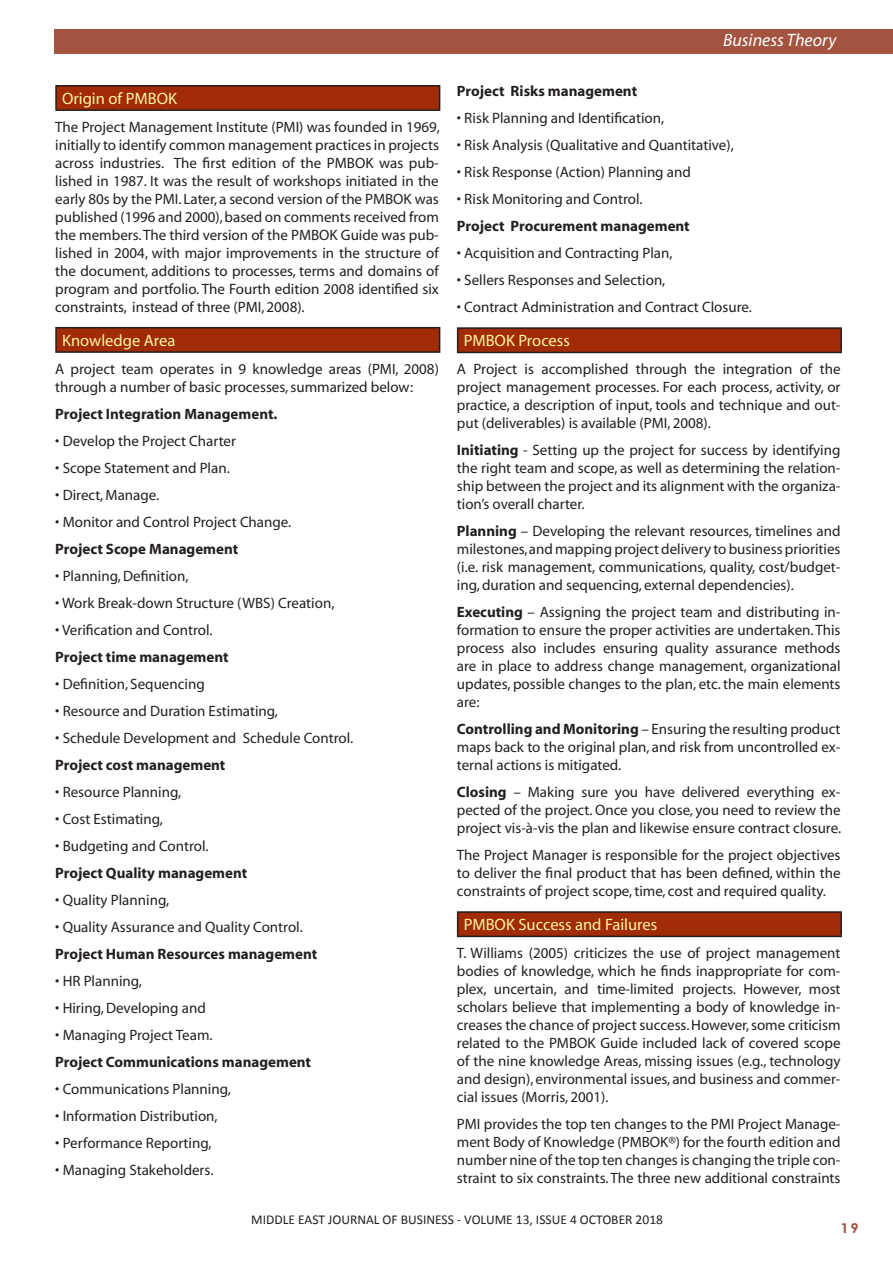
<style>
.page{position:relative;width:893px;height:1263px;background:#fff}
.page>*{position:absolute;margin:0;border:0;box-sizing:border-box;transform-origin:0 0}
.t1{font:italic 18px "Myriad";color:#fff}
.t2{font:16.5px "Myriad";color:#fdf5a1}
.t3{font:15px/18px "Myriad";color:#231f20;text-align:justify}
.t4{font:700 15px "Myriad";color:#231f20}
.t5{font:13.5px "Calibri";color:#231f20}
.t6{font:700 13.5px "Century Gothic";color:#a35440;scale:1.1 1}
.s1{font-weight:700}
</style>
<div class="page">
<div style="left:54px;top:30px;width:839px;height:24px;background:#a35440"></div>
<div style="left:56px;top:86px;width:384px;height:24px;background:#a12b05"></div>
<hr style="left:55px;top:85px;width:385px;height:2px;background:#231f20">
<hr style="left:55px;top:87px;width:2px;height:22px;background:#231f20">
<svg style="left:439px;top:87px;width:1px;height:22px"></svg>
<hr style="left:55px;top:109px;width:385px;height:2px;background:#231f20">
<div style="left:56px;top:328px;width:384px;height:24px;background:#a12b05"></div>
<hr style="left:55px;top:327px;width:385px;height:1px;background:#231f20">
<hr style="left:55px;top:328px;width:2px;height:23px;background:#231f20">
<svg style="left:439px;top:328px;width:1px;height:23px"></svg>
<hr style="left:55px;top:351px;width:385px;height:2px;background:#231f20">
<div style="left:458px;top:328px;width:383px;height:24px;background:#a12b05"></div>
<hr style="left:457px;top:327px;width:385px;height:2px;background:#231f20">
<svg style="left:457px;top:329px;width:1px;height:23px"></svg>
<hr style="left:840px;top:329px;width:2px;height:23px;background:#231f20">
<hr style="left:457px;top:352px;width:385px;height:1px;background:#231f20">
<div style="left:458px;top:912px;width:383px;height:24px;background:#a12b05"></div>
<hr style="left:457px;top:911px;width:385px;height:2px;background:#231f20">
<svg style="left:457px;top:913px;width:1px;height:23px"></svg>
<hr style="left:840px;top:913px;width:2px;height:23px;background:#231f20">
<hr style="left:457px;top:936px;width:385px;height:1px;background:#231f20">
<p class="t2" style="left:62px;top:90px;width:117px">Origin of PMBOK</p>
<p class="t3" style="left:55px;top:119px;width:386px">The Project Management Institute (PMI) was founded in 1969, initially to identify common management practices in projects across industries. The first edition of the PMBOK was pub&shy;lished in 1987. It was the result of workshops initiated in the early 80s by the PMI. Later, a second version of the PMBOK was published (1996 and 2000), based on comments received from the members. The third version of the PMBOK Guide was pub&shy;lished in 2004, with major improvements in the structure of the document, additions to processes, terms and domains of program and portfolio. The Fourth edition 2008 identified six constraints, instead of three (PMI, 2008).</p>
<p class="t2" style="left:62px;top:332px;width:115px">Knowledge Area</p>
<p class="t3" style="left:55px;top:360px;width:385px">A project team operates in 9 knowledge areas (PMI, 2008) through a number of basic processes, summarized below:</p>
<p class="t4" style="left:55px;top:406px;width:224px">Project Integration Management.</p>
<p class="t3" style="left:55px;top:432px;width:182px">• Develop the Project Charter</p>
<p class="t3" style="left:55px;top:459px;width:176px">• Scope Statement and Plan.</p>
<p class="t3" style="left:55px;top:486px;width:106px">• Direct, Manage.</p>
<p class="t3" style="left:55px;top:513px;width:238px">• Monitor and Control Project Change.</p>
<p class="t4" style="left:55px;top:541px;width:185px">Project Scope Management</p>
<p class="t3" style="left:55px;top:567px;width:135px">• Planning, Definition,</p>
<p class="t3" style="left:55px;top:594px;width:281px">• Work Break-down Structure (WBS) Creation,</p>
<p class="t3" style="left:55px;top:621px;width:159px">• Verification and Control.</p>
<p class="t4" style="left:55px;top:649px;width:175px">Project time management</p>
<p class="t3" style="left:55px;top:675px;width:151px">• Definition, Sequencing</p>
<p class="t3" style="left:55px;top:702px;width:224px">• Resource and Duration Estimating,</p>
<p class="t3" style="left:55px;top:729px;width:300px">• Schedule Development and Schedule Control.</p>
<p class="t4" style="left:55px;top:757px;width:172px">Project cost management</p>
<p class="t3" style="left:55px;top:783px;width:127px">• Resource Planning,</p>
<p class="t3" style="left:55px;top:810px;width:109px">• Cost Estimating,</p>
<p class="t3" style="left:55px;top:837px;width:155px">• Budgeting and Control.</p>
<p class="t4" style="left:55px;top:865px;width:194px">Project Quality management</p>
<p class="t3" style="left:55px;top:891px;width:115px">• Quality Planning,</p>
<p class="t3" style="left:55px;top:918px;width:249px">• Quality Assurance and Quality Control.</p>
<p class="t4" style="left:55px;top:946px;width:264px">Project Human Resources management</p>
<p class="t3" style="left:55px;top:972px;width:88px">• HR Planning,</p>
<p class="t3" style="left:55px;top:999px;width:152px">• Hiring, Developing and</p>
<p class="t3" style="left:55px;top:1026px;width:159px">• Managing Project Team.</p>
<p class="t4" style="left:55px;top:1054px;width:257px">Project Communications management</p>
<p class="t3" style="left:55px;top:1080px;width:177px">• Communications Planning,</p>
<p class="t3" style="left:55px;top:1107px;width:164px">• Information Distribution,</p>
<p class="t3" style="left:55px;top:1134px;width:158px">• Performance Reporting,</p>
<p class="t3" style="left:55px;top:1161px;width:160px">• Managing Stakeholders.</p>
<p class="t1" style="left:723px;top:31px;width:115px">Business Theory</p>
<p class="t4" style="left:457px;top:84px;width:182px">Project Risks management</p>
<p class="t3" style="left:457px;top:110px;width:209px">• Risk Planning and Identification,</p>
<p class="t3" style="left:457px;top:137px;width:278px">• Risk Analysis (Qualitative and Quantitative),</p>
<p class="t3" style="left:457px;top:164px;width:235px">• Risk Response (Action) Planning and</p>
<p class="t3" style="left:457px;top:191px;width:187px">• Risk Monitoring and Control.</p>
<p class="t4" style="left:457px;top:219px;width:234px">Project Procurement management</p>
<p class="t3" style="left:457px;top:245px;width:217px">• Acquisition and Contracting Plan,</p>
<p class="t3" style="left:457px;top:272px;width:210px">• Sellers Responses and Selection,</p>
<p class="t3" style="left:457px;top:299px;width:297px">• Contract Administration and Contract Closure.</p>
<p class="t2" style="left:464px;top:333px;width:108px">PMBOK Process</p>
<p class="t3" style="left:457px;top:361px;width:385px">A Project is accomplished through the integration of the project management processes. For each process, activity, or practice, a description of input, tools and technique and out&shy;put (deliverables) is available (PMI, 2008).</p>
<p class="t3" style="left:457px;top:442px;width:385px"><span class="s1">Initiating</span> - Setting up the project for success by identifying the right team and scope, as well as determining the relation&shy;ship between the project and its alignment with the organiza&shy;tion’s overall charter.</p>
<p class="t3" style="left:457px;top:523px;width:385px"><span class="s1">Planning</span> – Developing the relevant resources, timelines and milestones, and mapping project delivery to business priorities (i.e. risk management, communications, quality, cost/budget&shy;ing, duration and sequencing, external dependencies).</p>
<p class="t3" style="left:457px;top:604px;width:385px"><span class="s1">Executing</span> – Assigning the project team and distributing in&shy;formation to ensure the proper activities are undertaken. This process also includes ensuring quality assurance methods are in place to address change management, organizational updates, possible changes to the plan, etc. the main elements are:</p>
<p class="t3" style="left:457px;top:721px;width:385px"><span class="s1">Controlling and Monitoring</span> – Ensuring the resulting product maps back to the original plan, and risk from uncontrolled ex&shy;ternal actions is mitigated.</p>
<p class="t3" style="left:457px;top:784px;width:386px"><span class="s1">Closing</span> – Making sure you have delivered everything ex&shy;pected of the project. Once you close, you need to review the project vis-à-vis the plan and likewise ensure contract closure.</p>
<p class="t3" style="left:457px;top:847px;width:385px">The Project Manager is responsible for the project objectives to deliver the final product that has been defined, within the constraints of project scope, time, cost and required quality.</p>
<p class="t2" style="left:464px;top:917px;width:195px">PMBOK Success and Failures</p>
<p class="t3" style="left:457px;top:945px;width:385px">T. Williams (2005) criticizes the use of project management bodies of knowledge, which he finds inappropriate for com&shy;plex, uncertain, and time-limited projects. However, most scholars believe that implementing a body of knowledge in&shy;creases the chance of project success. However, some criticism related to the PMBOK Guide included lack of covered scope of the nine knowledge Areas, missing issues (e.g., technology and design), environmental issues, and business and commer&shy;cial issues (Morris, 2001).</p>
<p class="t3" style="left:457px;top:1116px;width:385px">PMI provides the top ten changes to the PMI Project Manage&shy;ment Body of Knowledge (PMBOK®) for the fourth edition and number nine of the top ten changes is changing the triple con&shy;straint to six constraints. The three new additional constraints</p>
<p class="t5" style="left:251px;top:1211px;width:413px">MIDDLE EAST JOURNAL OF BUSINESS - VOLUME 13, ISSUE 4 OCTOBER 2018</p>
<p class="t6" style="left:840px;top:1218px;width:18px">19</p>
</div>
